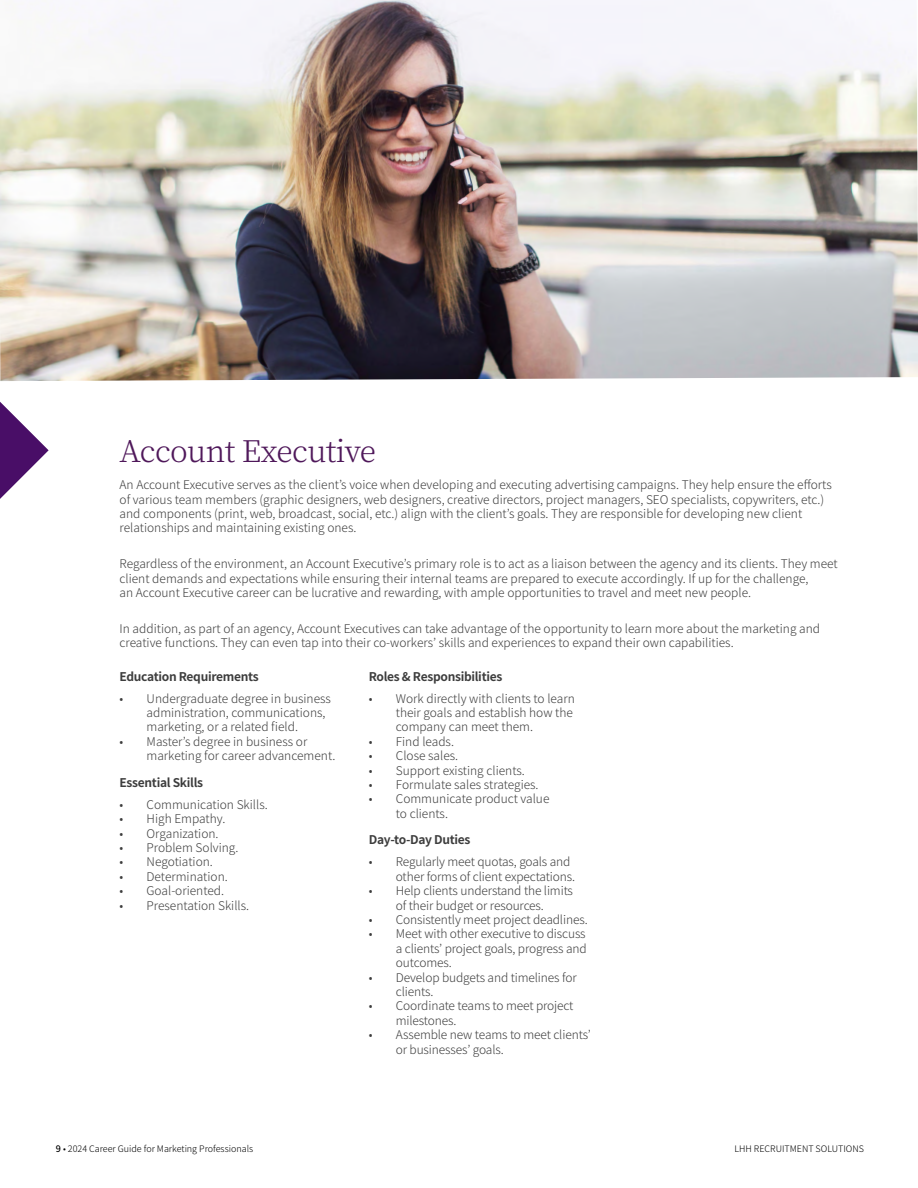
<style>
.page{position:relative;width:918px;height:1188px;background:#fff}
.page>*{position:absolute;margin:0;border:0;box-sizing:border-box;transform-origin:0 0}
.t1{font:300 30px "Noto Serif JP";letter-spacing:-.02em;color:#4f185a}
.t2{font:300 12px/14.4px "Noto Sans JP";color:#3d3d3d}
.t3{font:700 12px "Noto Sans JP";letter-spacing:-.025em;color:#3d3d3d}
.t4{font:300 9px "Noto Sans JP";color:#000}
.s1{font-weight:500}
</style>
<div class="page">
<img style="left:0;top:0;width:918px;height:381px">
<svg style="left:0;top:402px;width:49px;height:97px"></svg>
<h1 class="t1" style="left:120px;top:434px;width:258px">Account Executive</h1>
<p class="t2" style="left:120px;top:478px;width:714px">An Account Executive serves as the client’s voice when developing and executing advertising campaigns. They help ensure the efforts of various team members (graphic designers, web designers, creative directors, project managers, SEO specialists, copywriters, etc.) and components (print, web, broadcast, social, etc.) align with the client’s goals. They are responsible for developing new client relationships and maintaining existing ones.</p>
<p class="t2" style="left:120px;top:557px;width:720px">Regardless of the environment, an Account Executive’s primary role is to act as a liaison between the agency and its clients. They meet client demands and expectations while ensuring their internal teams are prepared to execute accordingly. If up for the challenge,<br>an Account Executive career can be lucrative and rewarding, with ample opportunities to travel and meet new people.</p>
<p class="t2" style="left:120px;top:621px;width:702px">In addition, as part of an agency, Account Executives can take advantage of the opportunity to learn more about the marketing and creative functions. They can even tap into their co-workers’ skills and experiences to expand their own capabilities.</p>
<p class="t3" style="left:120px;top:669px;width:141px">Education Requirements</p>
<p class="t2" style="left:147px;top:691px;width:186px;text-indent:-27px">• Undergraduate degree in business administration, communications, marketing, or a related field.</p>
<p class="t2" style="left:147px;top:734px;width:190px;text-indent:-27px">• Master’s degree in business or marketing for career advancement.</p>
<p class="t3" style="left:120px;top:776px;width:85px">Essential Skills</p>
<p class="t2" style="left:120px;top:797px;width:150px">• Communication Skills.</p>
<p class="t2" style="left:120px;top:812px;width:107px">• High Empathy.</p>
<p class="t2" style="left:120px;top:826px;width:101px">• Organization.</p>
<p class="t2" style="left:120px;top:841px;width:120px">• Problem Solving.</p>
<p class="t2" style="left:120px;top:855px;width:95px">• Negotiation.</p>
<p class="t2" style="left:120px;top:869px;width:110px">• Determination.</p>
<p class="t2" style="left:120px;top:884px;width:106px">• Goal-oriented.</p>
<p class="t2" style="left:120px;top:898px;width:131px">• Presentation Skills.</p>
<p class="t3" style="left:369px;top:669px;width:135px">Roles &amp; Responsibilities</p>
<p class="t2" style="left:396px;top:691px;width:181px;text-indent:-27px">• Work directly with clients to learn their goals and establish how the company can meet them.</p>
<p class="t2" style="left:369px;top:734px;width:87px">• Find leads.</p>
<p class="t2" style="left:369px;top:749px;width:91px">• Close sales.</p>
<p class="t2" style="left:369px;top:763px;width:158px">• Support existing clients.</p>
<p class="t2" style="left:369px;top:778px;width:171px">• Formulate sales strategies.</p>
<p class="t2" style="left:396px;top:792px;width:155px;text-indent:-27px">• Communicate product value to clients.</p>
<p class="t3" style="left:369px;top:833px;width:103px">Day-to-Day Duties</p>
<p class="t2" style="left:396px;top:855px;width:181px;text-indent:-27px">• Regularly meet quotas, goals and other forms of client expectations.</p>
<p class="t2" style="left:369px;top:884px;width:206px;text-align:center">• Help clients understand the limits of their budget or resources.</p>
<p class="t2" style="left:369px;top:913px;width:220px">• Consistently meet project deadlines.</p>
<p class="t2" style="left:396px;top:927px;width:192px;text-align:justify;text-indent:-27px">• Meet with other executive to discuss a clients’ project goals, progress and outcomes.</p>
<p class="t2" style="left:396px;top:970px;width:182px;text-indent:-27px">• Develop budgets and timelines for clients.</p>
<p class="t2" style="left:396px;top:999px;width:179px;text-indent:-27px">• Coordinate teams to meet project milestones.</p>
<p class="t2" style="left:396px;top:1028px;width:197px;text-indent:-27px">• Assemble new teams to meet clients’ or businesses’ goals.</p>
<p class="t4" style="left:56px;top:1144px;width:199px"><span class="s1">9</span> • 2024 Career Guide for Marketing Professionals</p>
<p class="t4" style="left:735px;top:1144px;width:131px">LHH RECRUITMENT SOLUTIONS</p>
</div>
